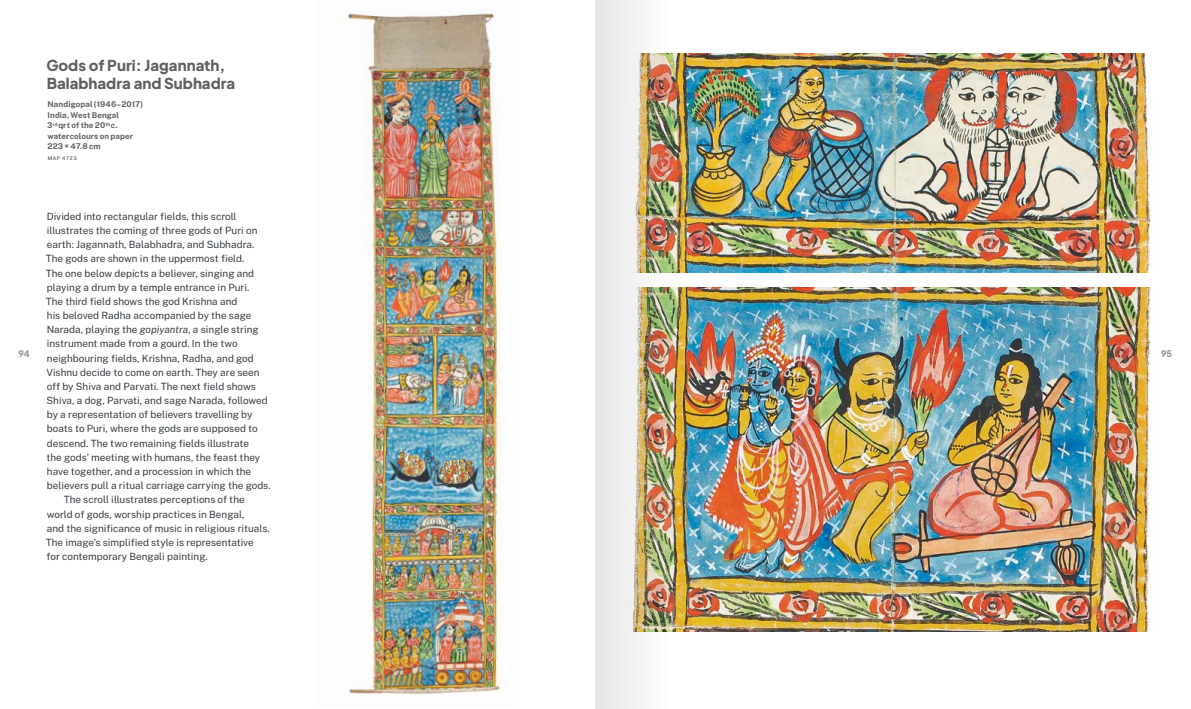
<style>
.page{position:relative;width:1191px;height:709px;background:#fff}
.page>*{position:absolute;margin:0;border:0;box-sizing:border-box;transform-origin:0 0}
._0500_MAIP_Obiekt{font:800 15px/17.7px "Plus Jakarta Sans";color:#5f6062}
._0010_MAIP_tekst_aka{font:10px/14.2px "Public Sans";color:#373d42}
.t1{font:700 9px "Plus Jakarta Sans";color:#8b8e90}
._0510_MAIP_Obiekt{font:700 8px "Public Sans";letter-spacing:.015em;color:#5f6062}
._0520_MAIP_Obiekt{font:600 5px "Public Sans";letter-spacing:.075em;color:#5f6062}
.s1{font-style:italic}
</style>
<div class="page">
<img style="left:347px;top:10px;width:156px;height:685px">
<img style="left:670px;top:53px;width:481px;height:219px">
<img style="left:670px;top:287px;width:486px;height:344px">
<img style="left:595px;top:0;width:75px;height:709px">
<p class="_0500_MAIP_Obiekt" style="left:46px;top:55px;width:190px">Gods of Puri: Jagannath,<br>Balabhadra and Subhadra</p>
<p class="_0510_MAIP_Obiekt" style="left:48px;top:98px;width:97px">Nandigopal (1946–2017)</p>
<p class="_0510_MAIP_Obiekt" style="left:48px;top:109px;width:73px">India, West Bengal</p>
<p class="_0510_MAIP_Obiekt" style="left:47px;top:119px;width:72px">3<sup>rd</sup> qrt of the 20<sup>th</sup> c.</p>
<p class="_0510_MAIP_Obiekt" style="left:47px;top:130px;width:87px">watercolours on paper</p>
<p class="_0510_MAIP_Obiekt" style="left:47px;top:141px;width:55px">223× 47.8 cm</p>
<p class="_0520_MAIP_Obiekt" style="left:48px;top:154px;width:31px">MAP 4723</p>
<p class="_0010_MAIP_tekst_aka" style="left:46px;top:208px;width:226px">Divided into rectangular fields, this scroll illustrates the coming of three gods of Puri on earth: Jagannath, Balabhadra, and Subhadra.<br>The gods are shown in the uppermost field.<br>The one below depicts a believer, singing and playing a drum by a temple entrance in Puri.<br>The third field shows the god Krishna and<br>his beloved Radha accompanied by the sage Narada, playing the <span class="s1">gopiyantra</span>, a single string instrument made from a gourd. In the two neighbouring fields, Krishna, Radha, and god Vishnu decide to come on earth. They are seen off by Shiva and Parvati. The next field shows Shiva, a dog, Parvati, and sage Narada, followed by a representation of believers travelling by boats to Puri, where the gods are supposed to descend. The two remaining fields illustrate<br>the gods’ meeting with humans, the feast they have together, and a procession in which the believers pull a ritual carriage carrying the gods.</p>
<p class="_0010_MAIP_tekst_aka" style="left:46px;top:492px;width:225px;text-indent:18px">The scroll illustrates perceptions of the world of gods, worship practices in Bengal,<br>and the significance of music in religious rituals.<br>The image’s simplified style is representative for contemporary Bengali painting.</p>
<p class="t1" style="left:18px;top:346px;width:13px">94</p>
<p class="t1" style="left:1161px;top:346px;width:12px">95</p>
</div>
